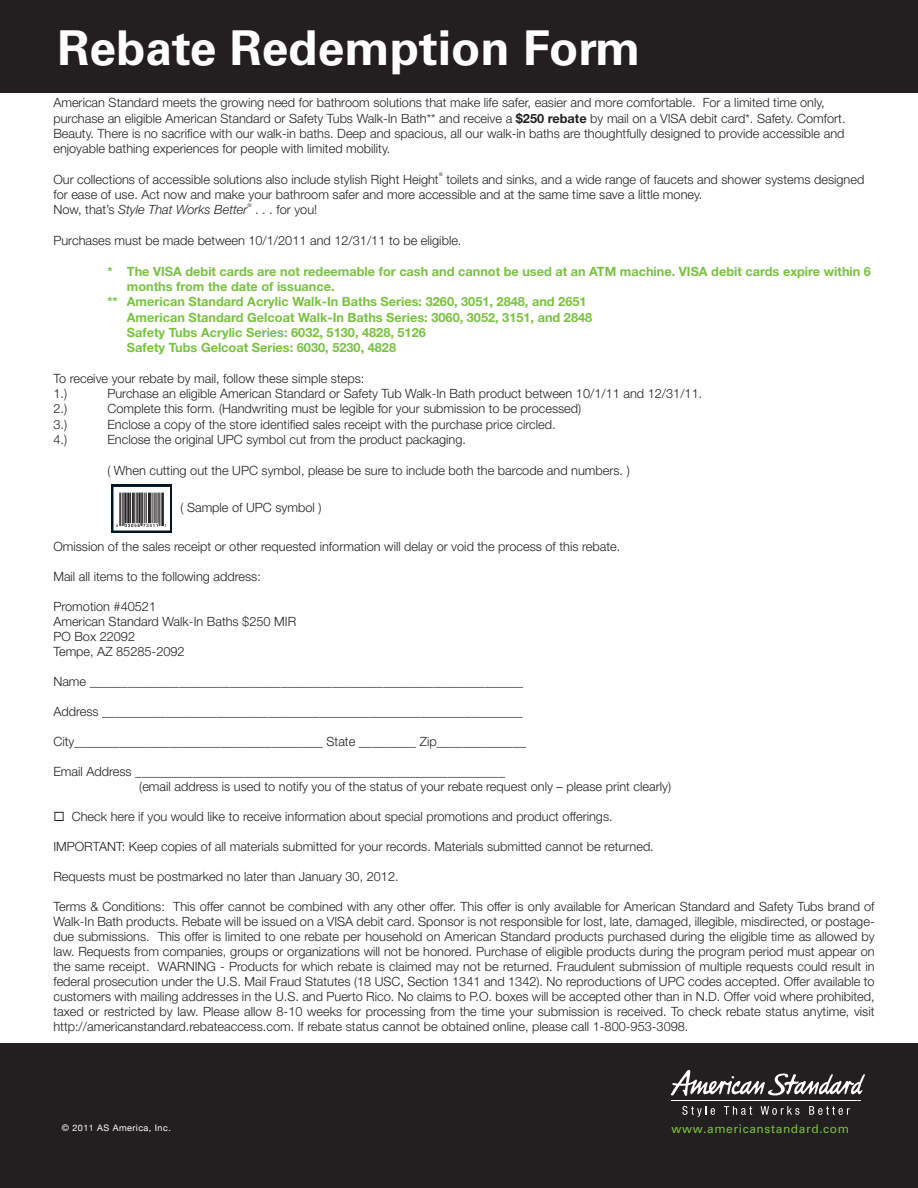
<style>
.page{position:relative;width:918px;height:1188px;background:#fff}
.page>*{position:absolute;margin:0;border:0;box-sizing:border-box;transform-origin:0 0}
.t1{font:700 48px "Univers LT Std";color:#fff}
.t2{font:300 12.75px/15px "Helvetica Neue LT Std";color:#231f20}
.t3{font:700 12.75px/15.3px "Helvetica Neue LT Std";color:#79c142}
.t4{font:12px "Univers LT Std";letter-spacing:.05em;color:#79c142}
.t5{font:9px "Helvetica Neue";letter-spacing:.05em;color:#fff}
.t6{font:300 5.1px "Helvetica Neue LT Std";color:#231f20}
.t7{font:italic 300 5.1px "Helvetica Neue LT Std";color:#231f20}
.s1{font-weight:700}
.s2{font-style:italic}
</style>
<div class="page">
<div style="left:0;top:1043px;width:918px;height:145px;background:#231f20"></div>
<svg style="left:682px;top:1106px;width:33px;height:11px"></svg>
<svg style="left:724px;top:1106px;width:28px;height:9px"></svg>
<svg style="left:761px;top:1106px;width:38px;height:9px"></svg>
<svg style="left:809px;top:1106px;width:41px;height:9px"></svg>
<hr style="left:671px;top:1100px;width:190px;height:1px;background:#fff">
<svg style="left:671px;top:1070px;width:194px;height:26px"></svg>
<div style="left:0;top:0;width:918px;height:93px;background:#231f20"></div>
<div style="left:111px;top:484px;width:61px;height:49px;background:#011622"></div>
<svg style="left:113px;top:487px;width:57px;height:44px;background:#a3a2a2"></svg>
<p class="t1" style="left:57px;top:20px;width:584px">Rebate Redemption Form</p>
<p class="t2" style="left:53px;top:95px;width:794px">American Standard meets the growing need for bathroom solutions that make life safer, easier and more comfortable. For a limited time only, purchase an eligible American Standard or Safety Tubs Walk-In Bath** and receive a <span class="s1">$250 rebate</span> by mail on a VISA debit card*. Safety. Comfort.<br>Beauty. There is no sacrifice with our walk-in baths. Deep and spacious, all our walk-in baths are thoughtfully designed to provide accessible and enjoyable bathing experiences for people with limited mobility.</p>
<p class="t2" style="left:53px;top:172px;width:387px">Our collections of accessible solutions also include stylish Right Height</p>
<p class="t6" style="left:439px;top:171px;width:6px">®</p>
<p class="t2" style="left:53px;top:171px;width:812px;text-indent:393px">toilets and sinks, and a wide range of faucets and shower systems designed for ease of use. Act now and make your bathroom safer and more accessible and at the same time save a little money.<br>Now, that’s <span class="s2">Style That Works Better</span></p>
<p class="t7" style="left:248px;top:202px;width:6px">®</p>
<p class="t2" style="left:255px;top:202px;width:64px">. . . for you!</p>
<p class="t2" style="left:53px;top:233px;width:410px">Purchases must be made between 10/1/2011 and 12/31/11 to be eligible.</p>
<p class="t3" style="left:127px;top:263px;width:746px;text-indent:-20px">* The VISA debit cards are not redeemable for cash and cannot be used at an ATM machine. VISA debit cards expire within 6 months from the date of issuance.</p>
<p class="t3" style="left:107px;top:294px;width:481px">** American Standard Acrylic Walk-In Baths Series: 3260, 3051, 2848, and 2651</p>
<p class="t3" style="left:127px;top:309px;width:467px">American Standard Gelcoat Walk-In Baths Series: 3060, 3052, 3151, and 2848</p>
<p class="t3" style="left:127px;top:324px;width:301px">Safety Tubs Acrylic Series: 6032, 5130, 4828, 5126</p>
<p class="t3" style="left:127px;top:340px;width:271px">Safety Tubs Gelcoat Series: 6030, 5230, 4828</p>
<p class="t2" style="left:53px;top:370px;width:313px">To receive your rebate by mail, follow these simple steps:</p>
<p class="t2" style="left:53px;top:386px;width:15px">1.)</p>
<p class="t2" style="left:107px;top:386px;width:596px">Purchase an eligible American Standard or Safety Tub Walk-In Bath product between 10/1/11 and 12/31/11.</p>
<p class="t2" style="left:53px;top:401px;width:15px">2.)</p>
<p class="t2" style="left:107px;top:401px;width:475px">Complete this form. (Handwriting must be legible for your submission to be processed)</p>
<p class="t2" style="left:53px;top:416px;width:15px">3.)</p>
<p class="t2" style="left:107px;top:416px;width:450px">Enclose a copy of the store identified sales receipt with the purchase price circled.</p>
<p class="t2" style="left:53px;top:432px;width:15px">4.)</p>
<p class="t2" style="left:107px;top:432px;width:360px">Enclose the original UPC symbol cut from the product packaging.</p>
<p class="t2" style="left:107px;top:462px;width:524px">( When cutting out the UPC symbol, please be sure to include both the barcode and numbers. )</p>
<p class="t2" style="left:180px;top:499px;width:142px">( Sample of UPC symbol )</p>
<p class="t2" style="left:53px;top:538px;width:569px">Omission of the sales receipt or other requested information will delay or void the process of this rebate.</p>
<p class="t2" style="left:53px;top:568px;width:209px">Mail all items to the following address:</p>
<p class="t2" style="left:53px;top:598px;width:104px">Promotion #40521</p>
<p class="t2" style="left:53px;top:613px;width:244px">American Standard Walk-In Baths $250 MIR</p>
<p class="t2" style="left:53px;top:628px;width:83px">PO Box 22092</p>
<p class="t2" style="left:53px;top:643px;width:133px">Tempe, AZ 85285-2092</p>
<p class="t2" style="left:53px;top:673px;width:471px">Name ____________________________________________________________________</p>
<p class="t2" style="left:53px;top:703px;width:471px">Address __________________________________________________________________</p>
<p class="t2" style="left:53px;top:733px;width:474px">City_______________________________________ State _________ Zip______________</p>
<p class="t2" style="left:53px;top:763px;width:453px">Email Address __________________________________________________________</p>
<p class="t2" style="left:139px;top:778px;width:533px">(email address is used to notify you of the status of your rebate request only – please print clearly)</p>
<p class="t2" style="left:53px;top:808px;width:561px">◻ Check here if you would like to receive information about special promotions and product offerings.</p>
<p class="t2" style="left:53px;top:838px;width:602px">IMPORTANT: Keep copies of all materials submitted for your records. Materials submitted cannot be returned.</p>
<p class="t2" style="left:53px;top:868px;width:347px">Requests must be postmarked no later than January 30, 2012.</p>
<p class="t2" style="left:53px;top:898px;width:823px;text-align:justify">Terms &amp; Conditions: This offer cannot be combined with any other offer. This offer is only available for American Standard and Safety Tubs brand of Walk-In Bath products. Rebate will be issued on a VISA debit card. Sponsor is not responsible for lost, late, damaged, illegible, misdirected, or postage&shy;due submissions. This offer is limited to one rebate per household on American Standard products purchased during the eligible time as allowed by law. Requests from companies, groups or organizations will not be honored. Purchase of eligible products during the program period must appear on the same receipt. WARNING - Products for which rebate is claimed may not be returned. Fraudulent submission of multiple requests could result in federal prosecution under the U.S. Mail Fraud Statutes (18 USC, Section 1341 and 1342). No reproductions of UPC codes accepted. Offer available to customers with mailing addresses in the U.S. and Puerto Rico. No claims to P.O. boxes will be accepted other than in N.D. Offer void where prohibited, taxed or restricted by law. Please allow 8-10 weeks for processing from the time your submission is received. To check rebate status anytime, visit http://americanstandard.rebateaccess.com. If rebate status cannot be obtained online, please call 1-800-953-3098.</p>
<p class="t5" style="left:62px;top:1123px;width:110px">© 2011 AS America, Inc.</p>
<p class="t4" style="left:672px;top:1122px;width:179px">www.americanstandard.com</p>
</div>
